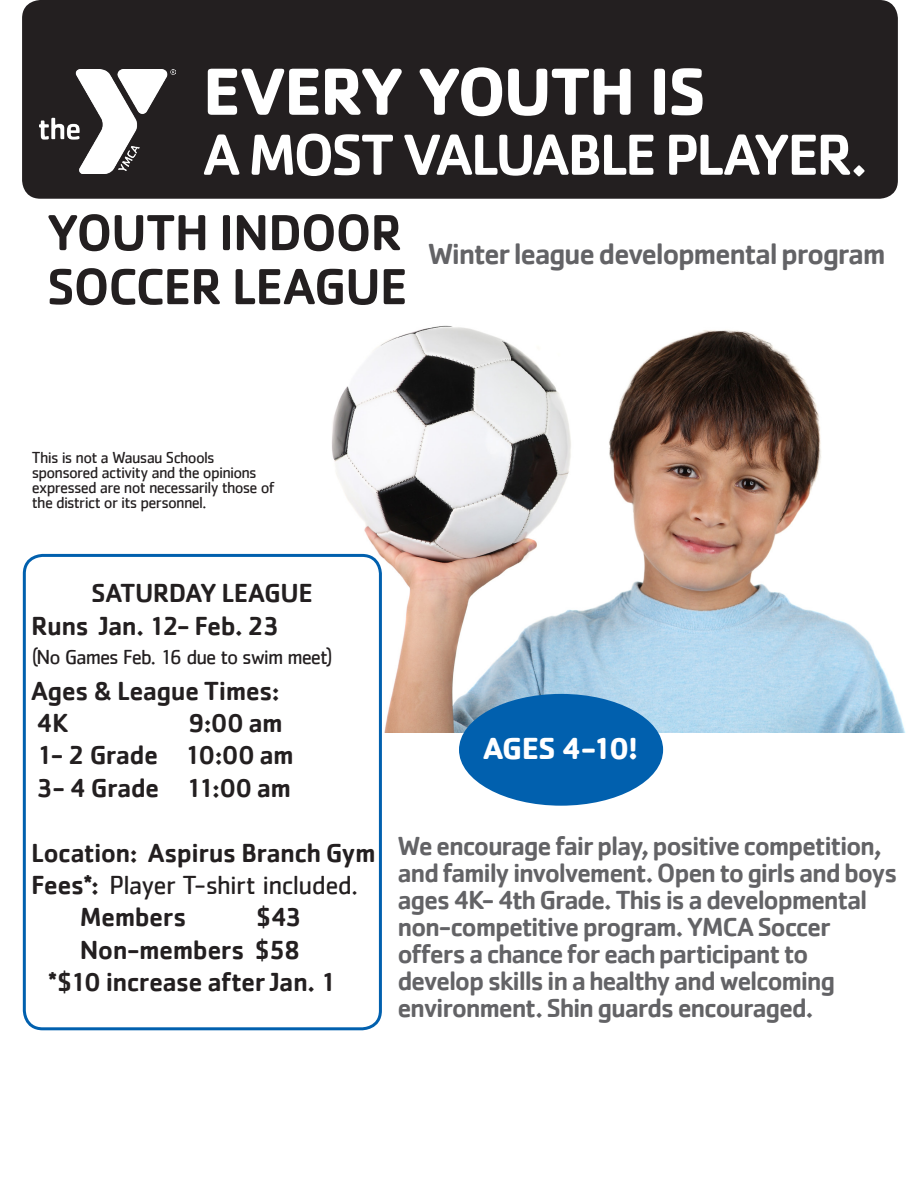
<style>
.page{position:relative;width:918px;height:1188px;background:#fff}
.page>*{position:absolute;margin:0;border:0;box-sizing:border-box;transform-origin:0 0}
.t1{font:700 69px "Cachet";letter-spacing:-.035em;color:#fff}
.t2{font:500 60px "Cachet";letter-spacing:-.055em;color:#fff}
.t3{font:500 52.5px "Cachet";letter-spacing:-.03em;color:#231f20}
.t4{font:700 31.5px "Cachet";letter-spacing:-.03em;color:#fff}
.t5{font:500 30px "Cachet";letter-spacing:-.05em;color:#636366}
.t6{font:500 27px/27px "Cachet";letter-spacing:-.05em;color:#636366}
.t7{font:500 27px "Cachet";letter-spacing:-.025em;color:#231f20}
.t8{font:27px "Cachet";letter-spacing:-.03em;color:#231f20}
.t9{font:21px "Cachet";letter-spacing:-.05em;color:#231f20}
.t10{font:16.5px/15px "Cachet";letter-spacing:-.045em;color:#231f20}
.s1{font-weight:500}
</style>
<div class="page">
<img style="left:322px;top:325px;width:583px;height:407px">
<div style="left:22px;top:0;width:876px;height:199px;background:#231f20;border-radius:18px"></div>
<img style="left:40px;top:69px;width:136px;height:104px">
<div style="left:23px;top:554px;width:359px;height:476px;border:3px solid #0160ae;border-radius:18px"></div>
<div style="left:459px;top:694px;width:204px;height:112px;background:#0160ae;border-radius:50%"></div>
<p class="t1" style="left:203px;top:47px;width:505px">EVERY YOUTH IS</p>
<p class="t2" style="left:203px;top:118px;width:667px">A MOST VALUABLE PLAYER.</p>
<p class="t3" style="left:47px;top:200px;width:357px">YOUTH INDOOR</p>
<p class="t3" style="left:47px;top:254px;width:363px">SOCCER LEAGUE</p>
<p class="t5" style="left:428px;top:236px;width:459px">Winter league developmental program</p>
<p class="t10" style="left:32px;top:450px;width:244px">This is not a Wausau Schools sponsored activity and the opinions expressed are not necessarily those of the district or its personnel.</p>
<p class="t7" style="left:91px;top:577px;width:223px">SATURDAY LEAGUE</p>
<p class="t7" style="left:31px;top:609px;width:250px">Runs Jan. 12- Feb. 23</p>
<p class="t9" style="left:32px;top:645px;width:302px">(No Games Feb. 16 due to swim meet)</p>
<p class="t7" style="left:31px;top:674px;width:250px">Ages &amp; League Times:</p>
<p class="t7" style="left:37px;top:706px;width:33px">4K</p>
<p class="t7" style="left:188px;top:706px;width:97px">9:00 am</p>
<p class="t7" style="left:37px;top:739px;width:259px">1- 2 Grade 10:00 am</p>
<p class="t7" style="left:37px;top:771px;width:256px">3- 4 Grade 11:00 am</p>
<p class="t7" style="left:31px;top:836px;width:346px">Location: Aspirus Branch Gym</p>
<p class="t8" style="left:31px;top:869px;width:328px"><span class="s1">Fees*:</span> Player T-shirt included.</p>
<p class="t7" style="left:80px;top:901px;width:108px">Members</p>
<p class="t7" style="left:256px;top:901px;width:48px">$43</p>
<p class="t7" style="left:80px;top:933px;width:222px">Non-members $58</p>
<p class="t7" style="left:47px;top:966px;width:291px">*$10 increase after Jan. 1</p>
<p class="t4" style="left:483px;top:728px;width:157px">AGES 4-10!</p>
<p class="t6" style="left:397px;top:832px;width:502px">We encourage fair play, positive competition, and family involvement. Open to girls and boys ages 4K- 4th Grade. This is a developmental non-competitive program. YMCA Soccer offers a chance for each participant to develop skills in a healthy and welcoming environment. Shin guards encouraged.</p>
</div>
